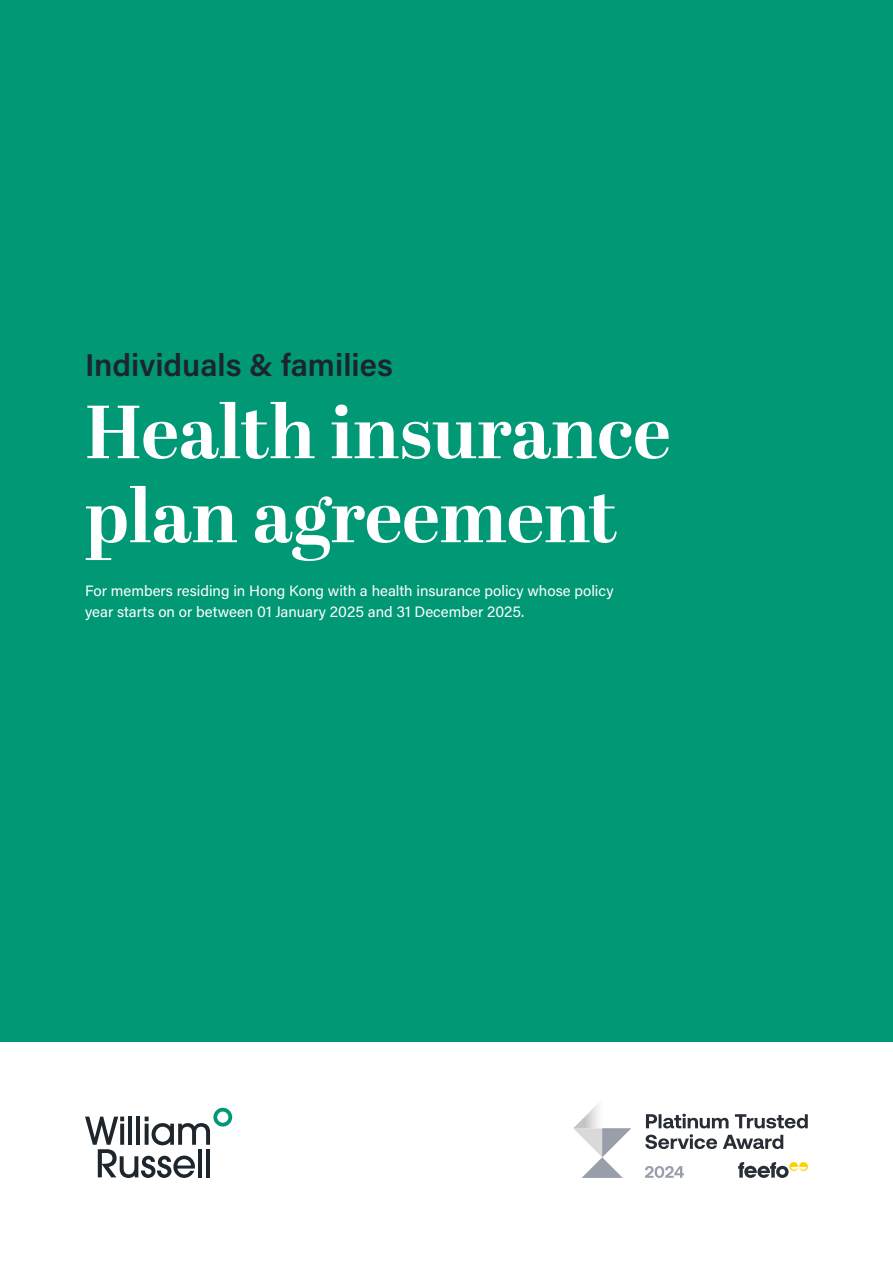
<style>
.page{position:relative;width:893px;height:1263px;background:#fff}
.page>*{position:absolute;margin:0;border:0;box-sizing:border-box;transform-origin:0 0}
.t1{font:700 75px/84px "Abril Display";color:#fff}
.t2{font:600 31.5px "Acumin Pro";color:#1c252d}
.t3{font:15px/21px "Acumin Pro";color:#fff}
</style>
<div class="page">
<div style="left:0;top:0;width:893px;height:1042px;background:#019875"></div>
<svg style="left:85px;top:1108px;width:147px;height:70px"></svg>
<hr style="left:198px;top:1149px;width:4px;height:28px;background:#1d252d">
<hr style="left:206px;top:1149px;width:4px;height:28px;background:#1d252d">
<svg style="left:573px;top:1128px;width:58px;height:50px"></svg>
<svg style="left:645px;top:1114px;width:163px;height:35px"></svg>
<svg style="left:738px;top:1162px;width:70px;height:16px"></svg>
<svg style="left:645px;top:1166px;width:39px;height:12px"></svg>
<h2 class="t2" style="left:85px;top:343px;width:309px">Individuals &amp; families</h2>
<h1 class="t1" style="left:85px;top:394px;width:587px">Health insurance plan agreement</h1>
<p class="t3" style="left:85px;top:579px;width:530px">For members residing in Hong Kong with a health insurance policy whose policy year starts on or between 01 January 2025 and 31 December 2025.</p>
</div>
